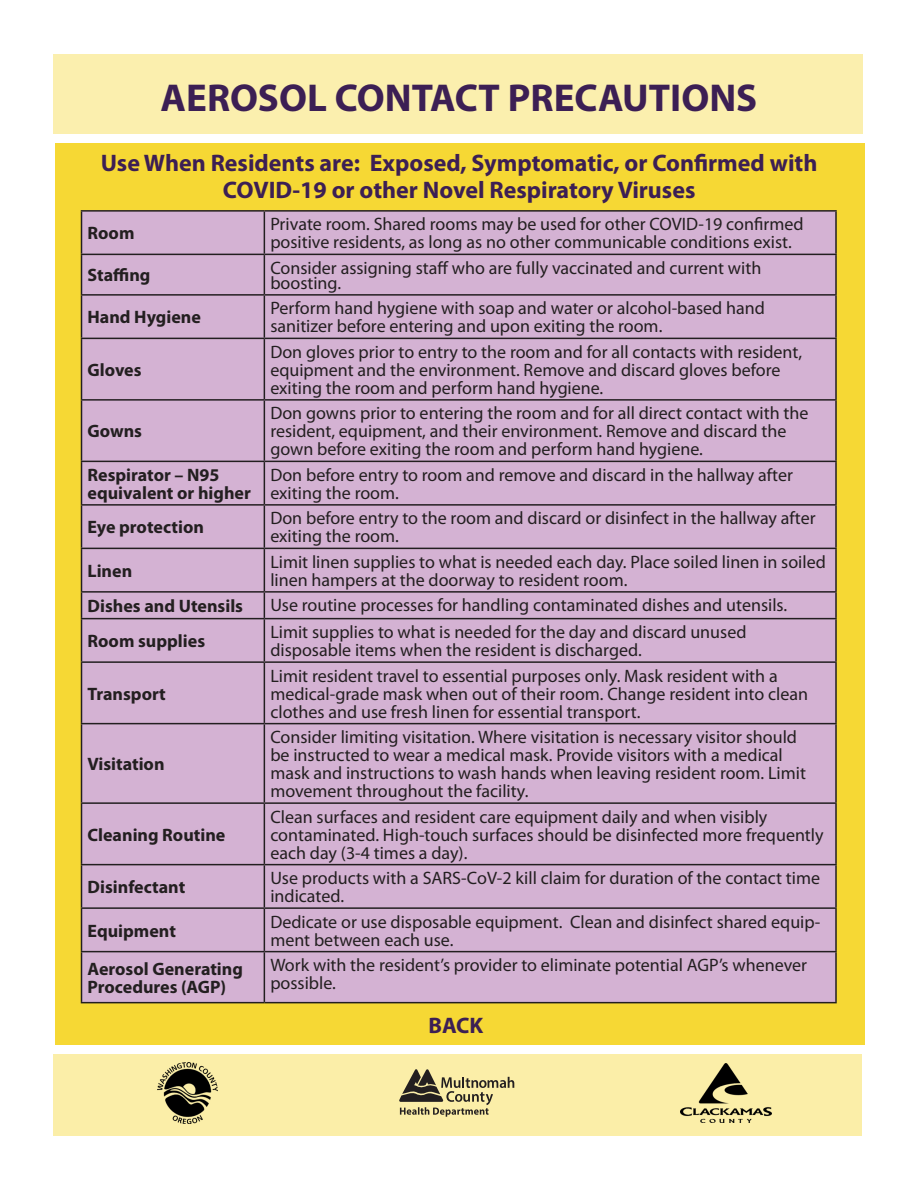
<style>
.page{position:relative;width:918px;height:1188px;background:#fff}
.page>*{position:absolute;margin:0;border:0;box-sizing:border-box;transform-origin:0 0}
.t1{font:700 39px "Myriad Pro";color:#3c1f54}
.t2{font:700 24px "Myriad Pro";color:#3c1f54}
.t3{font:700 22.5px "Myriad Pro";color:#3c1f54}
.t4{font:18px/18px "Myriad Pro";color:#231f20}
.t5{font:700 18px/18px "Myriad Pro";color:#231f20}
</style>
<div class="page">
<div style="left:55px;top:143px;width:810px;height:902px;background:#f6d834"></div>
<div style="left:53px;top:1054px;width:809px;height:82px;background:#fbeea8"></div>
<div style="left:53px;top:55px;width:810px;height:79px;background:#fbefae"></div>
<img style="left:158px;top:1063px;width:60px;height:60px">
<svg style="left:399px;top:1069px;width:115px;height:48px"></svg>
<img style="left:680px;top:1064px;width:91px;height:58px">
<div style="left:82px;top:212px;width:753px;height:652px;background:#d4b2d3"></div>
<div style="left:82px;top:865px;width:753px;height:137px;background:#d4b2d3"></div>
<hr style="left:81px;top:210px;width:183px;height:2px;background:#231f20">
<hr style="left:81px;top:212px;width:1px;height:42px;background:#231f20">
<hr style="left:264px;top:210px;width:573px;height:2px;background:#231f20">
<hr style="left:264px;top:212px;width:1px;height:42px;background:#231f20">
<hr style="left:835px;top:212px;width:2px;height:42px;background:#231f20">
<hr style="left:81px;top:254px;width:183px;height:1px;background:#231f20">
<hr style="left:81px;top:255px;width:1px;height:39px;background:#231f20">
<hr style="left:264px;top:254px;width:573px;height:1px;background:#231f20">
<hr style="left:264px;top:255px;width:1px;height:39px;background:#231f20">
<hr style="left:835px;top:255px;width:2px;height:39px;background:#231f20">
<hr style="left:81px;top:294px;width:183px;height:2px;background:#231f20">
<hr style="left:81px;top:296px;width:1px;height:42px;background:#231f20">
<hr style="left:264px;top:294px;width:573px;height:2px;background:#231f20">
<hr style="left:264px;top:296px;width:1px;height:42px;background:#231f20">
<hr style="left:835px;top:296px;width:2px;height:42px;background:#231f20">
<hr style="left:81px;top:338px;width:183px;height:1px;background:#231f20">
<hr style="left:81px;top:339px;width:1px;height:60px;background:#231f20">
<hr style="left:264px;top:338px;width:573px;height:1px;background:#231f20">
<hr style="left:264px;top:339px;width:1px;height:60px;background:#231f20">
<hr style="left:835px;top:339px;width:2px;height:60px;background:#231f20">
<hr style="left:81px;top:399px;width:183px;height:2px;background:#231f20">
<hr style="left:81px;top:401px;width:1px;height:60px;background:#231f20">
<hr style="left:264px;top:399px;width:573px;height:2px;background:#231f20">
<hr style="left:264px;top:401px;width:1px;height:60px;background:#231f20">
<hr style="left:835px;top:401px;width:2px;height:60px;background:#231f20">
<hr style="left:81px;top:461px;width:183px;height:1px;background:#231f20">
<hr style="left:81px;top:462px;width:1px;height:42px;background:#231f20">
<hr style="left:264px;top:461px;width:573px;height:1px;background:#231f20">
<hr style="left:264px;top:462px;width:1px;height:42px;background:#231f20">
<hr style="left:835px;top:462px;width:2px;height:42px;background:#231f20">
<hr style="left:81px;top:504px;width:183px;height:2px;background:#231f20">
<hr style="left:81px;top:506px;width:1px;height:42px;background:#231f20">
<hr style="left:264px;top:504px;width:573px;height:2px;background:#231f20">
<hr style="left:264px;top:506px;width:1px;height:42px;background:#231f20">
<hr style="left:835px;top:506px;width:2px;height:42px;background:#231f20">
<hr style="left:81px;top:548px;width:183px;height:1px;background:#231f20">
<hr style="left:81px;top:549px;width:1px;height:42px;background:#231f20">
<hr style="left:264px;top:548px;width:573px;height:1px;background:#231f20">
<hr style="left:264px;top:549px;width:1px;height:42px;background:#231f20">
<hr style="left:835px;top:549px;width:2px;height:42px;background:#231f20">
<hr style="left:81px;top:591px;width:183px;height:2px;background:#231f20">
<svg style="left:81px;top:593px;width:1px;height:25px"></svg>
<hr style="left:264px;top:591px;width:573px;height:2px;background:#231f20">
<svg style="left:264px;top:593px;width:1px;height:25px"></svg>
<hr style="left:835px;top:593px;width:2px;height:25px;background:#231f20">
<hr style="left:81px;top:618px;width:183px;height:1px;background:#231f20">
<hr style="left:81px;top:619px;width:1px;height:42px;background:#231f20">
<hr style="left:264px;top:618px;width:573px;height:1px;background:#231f20">
<hr style="left:264px;top:619px;width:1px;height:42px;background:#231f20">
<hr style="left:835px;top:619px;width:2px;height:42px;background:#231f20">
<hr style="left:81px;top:661px;width:183px;height:2px;background:#231f20">
<hr style="left:81px;top:663px;width:1px;height:60px;background:#231f20">
<hr style="left:264px;top:661px;width:573px;height:2px;background:#231f20">
<hr style="left:264px;top:663px;width:1px;height:60px;background:#231f20">
<hr style="left:835px;top:663px;width:2px;height:60px;background:#231f20">
<hr style="left:81px;top:723px;width:183px;height:1px;background:#231f20">
<hr style="left:81px;top:724px;width:1px;height:78px;background:#231f20">
<hr style="left:264px;top:723px;width:573px;height:1px;background:#231f20">
<hr style="left:264px;top:724px;width:1px;height:78px;background:#231f20">
<hr style="left:835px;top:724px;width:2px;height:78px;background:#231f20">
<hr style="left:81px;top:802px;width:183px;height:2px;background:#231f20">
<hr style="left:81px;top:804px;width:1px;height:60px;background:#231f20">
<hr style="left:264px;top:802px;width:573px;height:2px;background:#231f20">
<hr style="left:264px;top:804px;width:1px;height:60px;background:#231f20">
<hr style="left:835px;top:804px;width:2px;height:60px;background:#231f20">
<hr style="left:81px;top:864px;width:183px;height:1px;background:#231f20">
<hr style="left:81px;top:865px;width:1px;height:42px;background:#231f20">
<hr style="left:264px;top:864px;width:573px;height:1px;background:#231f20">
<hr style="left:264px;top:865px;width:1px;height:42px;background:#231f20">
<hr style="left:835px;top:865px;width:2px;height:42px;background:#231f20">
<hr style="left:81px;top:907px;width:183px;height:2px;background:#231f20">
<hr style="left:81px;top:909px;width:1px;height:42px;background:#231f20">
<hr style="left:264px;top:907px;width:573px;height:2px;background:#231f20">
<hr style="left:264px;top:909px;width:1px;height:42px;background:#231f20">
<hr style="left:835px;top:909px;width:2px;height:42px;background:#231f20">
<hr style="left:81px;top:951px;width:183px;height:1px;background:#231f20">
<hr style="left:81px;top:952px;width:1px;height:50px;background:#231f20">
<hr style="left:81px;top:1002px;width:183px;height:1px;background:#231f20">
<hr style="left:264px;top:951px;width:573px;height:1px;background:#231f20">
<hr style="left:264px;top:952px;width:1px;height:50px;background:#231f20">
<hr style="left:835px;top:952px;width:2px;height:50px;background:#231f20">
<hr style="left:264px;top:1002px;width:573px;height:1px;background:#231f20">
<p class="t1" style="left:161px;top:72px;width:598px">AEROSOL CONTACT PRECAUTIONS</p>
<p class="t2" style="left:101px;top:147px;width:718px">Use When Residents are: Exposed, Symptomatic, or Confirmed with</p>
<p class="t2" style="left:223px;top:174px;width:474px">COVID-19 or other Novel Respiratory Viruses</p>
<p class="t5" style="left:88px;top:224px;width:48px">Room</p>
<p class="t4" style="left:270px;top:215px;width:535px">Private room. Shared rooms may be used for other COVID-19 confirmed positive residents, as long as no other communicable conditions exist.</p>
<p class="t5" style="left:88px;top:266px;width:64px">Staffing</p>
<p class="t4" style="left:270px;top:260px;width:492px;line-height:15px">Consider assigning staff who are fully vaccinated and current with boosting.</p>
<p class="t5" style="left:88px;top:308px;width:115px">Hand Hygiene</p>
<p class="t4" style="left:270px;top:299px;width:496px">Perform hand hygiene with soap and water or alcohol-based hand sanitizer before entering and upon exiting the room.</p>
<p class="t5" style="left:88px;top:360px;width:56px">Gloves</p>
<p class="t4" style="left:270px;top:343px;width:533px">Don gloves prior to entry to the room and for all contacts with resident, equipment and the environment. Remove and discard gloves before exiting the room and perform hand hygiene.</p>
<p class="t5" style="left:88px;top:422px;width:56px">Gowns</p>
<p class="t4" style="left:270px;top:404px;width:540px">Don gowns prior to entering the room and for all direct contact with the resident, equipment, and their environment. Remove and discard the gown before exiting the room and perform hand hygiene.</p>
<p class="t5" style="left:88px;top:465px;width:165px">Respirator – N95 equivalent or higher</p>
<p class="t4" style="left:270px;top:466px;width:524px">Don before entry to room and remove and discard in the hallway after exiting the room.</p>
<p class="t5" style="left:88px;top:518px;width:118px">Eye protection</p>
<p class="t4" style="left:270px;top:509px;width:547px">Don before entry to the room and discard or disinfect in the hallway after exiting the room.</p>
<p class="t5" style="left:88px;top:561px;width:46px">Linen</p>
<p class="t4" style="left:270px;top:553px;width:557px">Limit linen supplies to what is needed each day. Place soiled linen in soiled linen hampers at the doorway to resident room.</p>
<p class="t5" style="left:88px;top:596px;width:157px">Dishes and Utensils</p>
<p class="t4" style="left:270px;top:596px;width:518px">Use routine processes for handling contaminated dishes and utensils.</p>
<p class="t5" style="left:88px;top:631px;width:119px">Room supplies</p>
<p class="t4" style="left:270px;top:623px;width:478px">Limit supplies to what is needed for the day and discard unused disposable items when the resident is discharged.</p>
<p class="t5" style="left:88px;top:684px;width:80px">Transport</p>
<p class="t4" style="left:270px;top:666px;width:539px">Limit resident travel to essential purposes only. Mask resident with a medical-grade mask when out of their room. Change resident into clean clothes and use fresh linen for essential transport.</p>
<p class="t5" style="left:88px;top:754px;width:79px">Visitation</p>
<p class="t5" style="left:88px;top:825px;width:139px">Cleaning Routine</p>
<p class="t4" style="left:270px;top:728px;width:537px">Consider limiting visitation. Where visitation is necessary visitor should be instructed to wear a medical mask. Provide visitors with a medical mask and instructions to wash hands when leaving resident room. Limit movement throughout the facility.</p>
<p class="t4" style="left:270px;top:807px;width:555px">Clean surfaces and resident care equipment daily and when visibly contaminated. High-touch surfaces should be disinfected more frequently each day (3-4 times a day).</p>
<p class="t5" style="left:88px;top:877px;width:99px">Disinfectant</p>
<p class="t4" style="left:270px;top:869px;width:551px">Use products with a SARS-CoV-2 kill claim for duration of the contact time indicated.</p>
<p class="t5" style="left:88px;top:921px;width:90px">Equipment</p>
<p class="t4" style="left:270px;top:912px;width:552px">Dedicate or use disposable equipment. Clean and disinfect shared equip&shy;ment between each use.</p>
<p class="t5" style="left:88px;top:959px;width:157px">Aerosol Generating<br>Procedures (AGP)</p>
<p class="t4" style="left:270px;top:956px;width:538px">Work with the resident’s provider to eliminate potential AGP’s whenever possible.</p>
<p class="t3" style="left:429px;top:1011px;width:56px">BACK</p>
</div>
